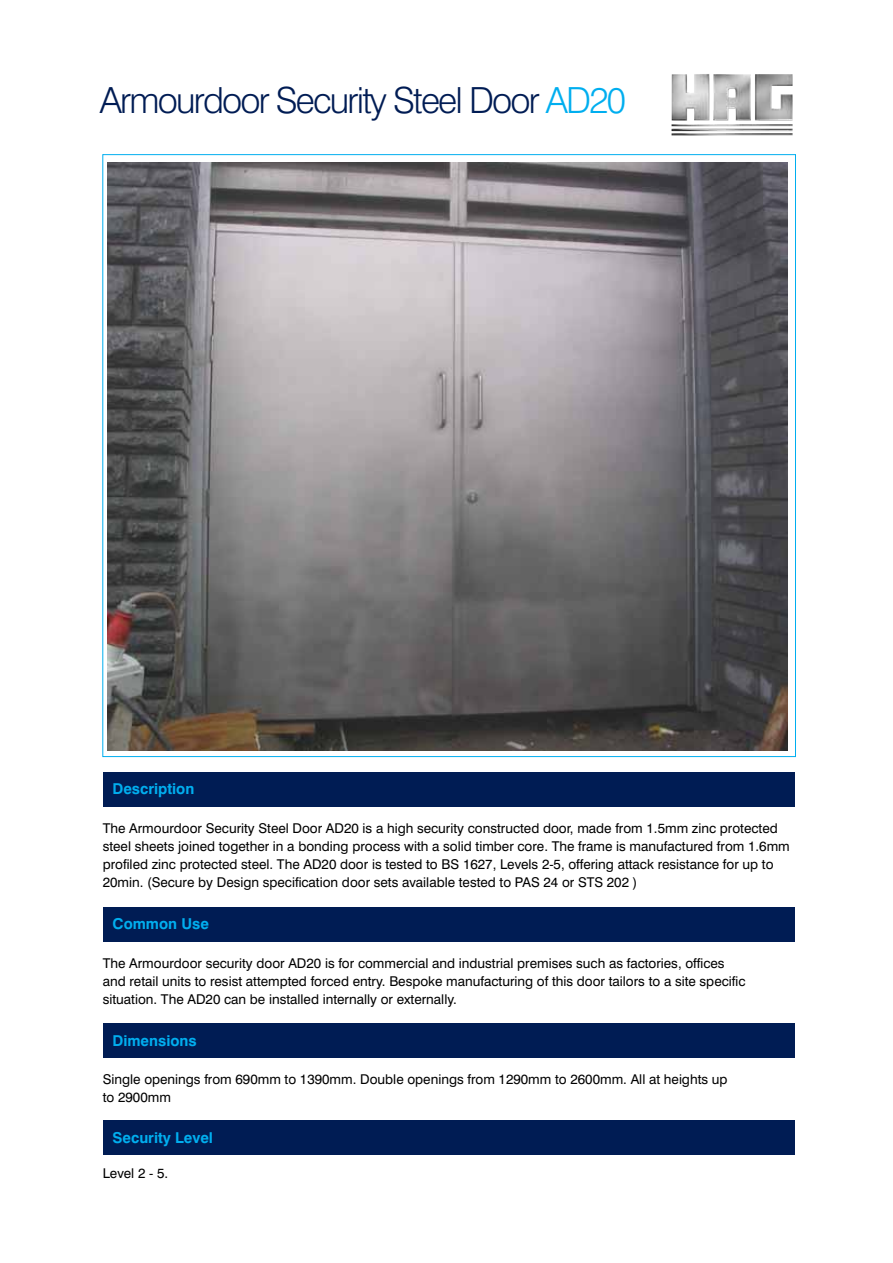
<style>
.page{position:relative;width:893px;height:1263px;background:#fff}
.page>*{position:absolute;margin:0;border:0;box-sizing:border-box;transform-origin:0 0}
.t1{font:300 36px "Swiss 721 BT";letter-spacing:-.05em;color:#001c54}
.t2{font:700 15px "Swiss 721 BT";color:#00aeef}
.t3{font:13.5px/18px "Swiss 721 BT";color:#000}
.s1{color:#00aeef}
</style>
<div class="page">
<img style="left:671px;top:74px;width:122px;height:61px">
<img style="left:108px;top:162px;width:679px;height:588px">
<div style="left:104px;top:772px;width:691px;height:34px;background:#001c54"></div>
<div style="left:104px;top:1121px;width:691px;height:34px;background:#001c54"></div>
<div style="left:104px;top:907px;width:691px;height:34px;background:#001c54"></div>
<div style="left:104px;top:1023px;width:691px;height:34px;background:#001c54"></div>
<h1 class="t1" style="left:100px;top:78px;width:528px">Armourdoor Security Steel Door <span class="s1">AD20</span></h1>
<p class="t2" style="left:113px;top:780px;width:83px">Description</p>
<p class="t3" style="left:103px;top:819px;width:689px">The Armourdoor Security Steel Door AD20 is a high security constructed door, made from 1.5mm zinc protected steel sheets joined together in a bonding process with a solid timber core. The frame is manufactured from 1.6mm profiled zinc protected steel. The AD20 door is tested to BS 1627, Levels 2-5, offering attack resistance for up to 20min. (Secure by Design specification door sets available tested to PAS 24 or STS 202 )</p>
<p class="t2" style="left:113px;top:915px;width:98px">Common Use</p>
<p class="t3" style="left:103px;top:954px;width:644px">The Armourdoor security door AD20 is for commercial and industrial premises such as factories, offices and retail units to resist attempted forced entry. Bespoke manufacturing of this door tailors to a site specific situation. The AD20 can be installed internally or externally.</p>
<p class="t2" style="left:113px;top:1031px;width:86px">Dimensions</p>
<p class="t3" style="left:103px;top:1070px;width:626px">Single openings from 690mm to 1390mm. Double openings from 1290mm to 2600mm. All at heights up to 2900mm</p>
<p class="t2" style="left:113px;top:1129px;width:102px">Security Level</p>
<p class="t3" style="left:103px;top:1164px;width:67px">Level 2 - 5.</p>
</div>
